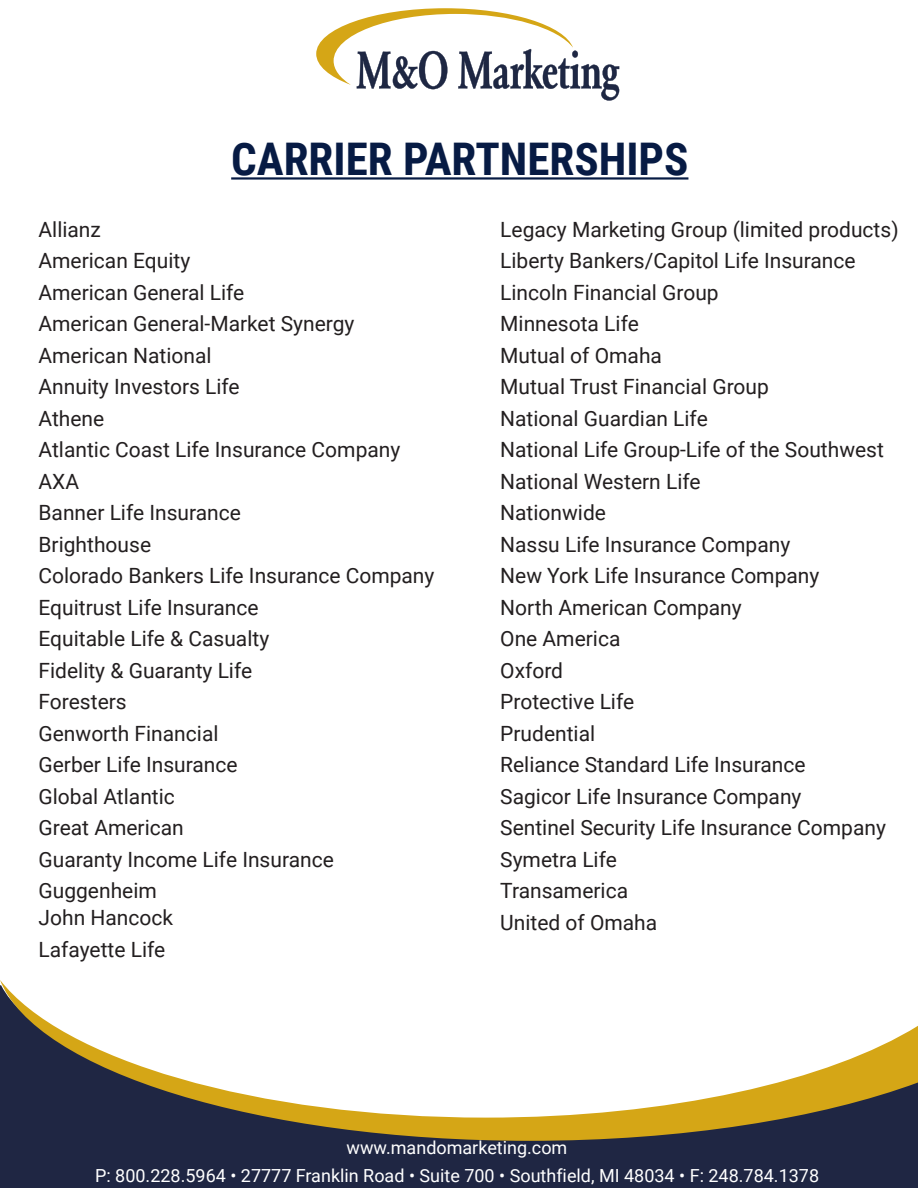
<style>
.page{position:relative;width:918px;height:1188px;background:#fff}
.page>*{position:absolute;margin:0;border:0;box-sizing:border-box;transform-origin:0 0}
.t1{font:700 45px "Roboto Condensed";color:#071b44}
.t2{font:21px/31.5px "Roboto";color:#231f20}
.t3{font:18px/27.6px "Roboto";color:#fff;text-align:center}
</style>
<div class="page">
<svg style="left:316px;top:8px;width:303px;height:93px"></svg>
<div style="left:0;top:1141px;width:918px;height:47px;background:#1f2643"></div>
<svg style="left:0;top:980px;width:918px;height:161px"></svg>
<hr style="left:231px;top:177px;width:457px;height:3px;background:#071b44">
<h1 class="t1" style="left:231px;top:128px;width:459px">CARRIER PARTNERSHIPS</h1>
<p class="t2" style="left:39px;top:213px;width:397px">Allianz<br>American Equity<br>American General Life<br>American General-Market Synergy<br>American National<br>Annuity Investors Life<br>Athene<br>Atlantic Coast Life Insurance Company<br>AXA<br>Banner Life Insurance<br>Brighthouse<br>Colorado Bankers Life Insurance Company<br>Equitrust Life Insurance<br>Equitable Life &amp; Casualty<br>Fidelity &amp; Guaranty Life<br>Foresters<br>Genworth Financial<br>Gerber Life Insurance<br>Global Atlantic<br>Great American<br>Guaranty Income Life Insurance<br>Guggenheim</p>
<p class="t2" style="left:39px;top:901px;width:136px">John Hancock<br>Lafayette Life</p>
<p class="t2" style="left:500px;top:213px;width:400px">Legacy Marketing Group (limited products)<br>Liberty Bankers/Capitol Life Insurance<br>Lincoln Financial Group<br>Minnesota Life<br>Mutual of Omaha<br>Mutual Trust Financial Group<br>National Guardian Life<br>National Life Group-Life of the Southwest<br>National Western Life<br>Nationwide<br>Nassu Life Insurance Company<br>New York Life Insurance Company<br>North American Company<br>One America<br>Oxford<br>Protective Life<br>Prudential<br>Reliance Standard Life Insurance<br>Sagicor Life Insurance Company<br>Sentinel Security Life Insurance Company<br>Symetra Life<br>Transamerica<br>United of Omaha</p>
<p class="t3" style="left:95px;top:1133px;width:726px">www.mandomarketing.com<br>P: 800.228.5964 • 27777 Franklin Road • Suite 700 • Southfield, MI 48034 • F: 248.784.1378</p>
</div>
